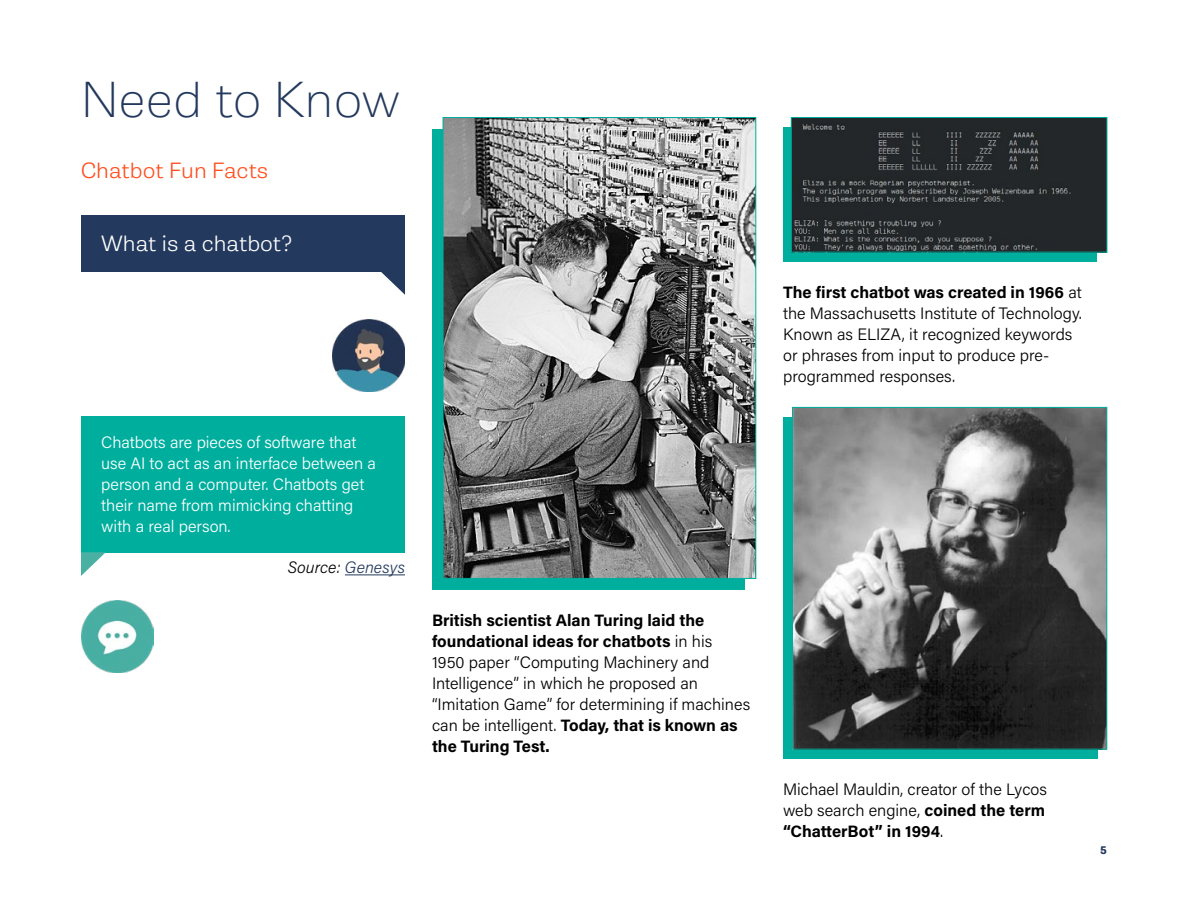
<style>
.page{position:relative;width:1188px;height:918px;background:#fff}
.page>*{position:absolute;margin:0;border:0;box-sizing:border-box;transform-origin:0 0}
.t1{font:100 48px "Gira Sans";color:#23395d}
.t2{font:300 21px "Gira Sans";color:#ff4f1f}
.t3{font:300 21px "Gira Sans";color:#fff}
.t4{font:300 16.5px/21px "Acumin Pro";color:#000}
.t5{font:300 16.5px/21px "Acumin Pro";color:#fff}
.t6{font:italic 300 16.5px "Acumin Pro";color:#000}
.t7{font:700 10.5px "Gira Sans";color:#23395d}
.s1{color:#23395d}
.s2{font-weight:700}
</style>
<div class="page">
<div style="left:783px;top:417px;width:314px;height:342px;background:#00ae9e"></div>
<img style="left:794px;top:409px;width:311px;height:338px">
<div style="left:792px;top:407px;width:315px;height:342px;border:1px solid #00ae9e"></div>
<div style="left:783px;top:128px;width:314px;height:134px;background:#00ae9e"></div>
<img style="left:793px;top:119px;width:312px;height:131px">
<div style="left:791px;top:117px;width:316px;height:135px;border:1px solid #00ae9e"></div>
<div style="left:432px;top:129px;width:313px;height:460px;background:#00ae9e"></div>
<img style="left:445px;top:119px;width:309px;height:458px">
<div style="left:443px;top:117px;width:313px;height:462px;border:1px solid #00ae9e"></div>
<div style="left:81px;top:215px;width:324px;height:56px;background:#23395d"></div>
<svg style="left:380px;top:271px;width:25px;height:24px"></svg>
<div style="left:81px;top:416px;width:324px;height:136px;background:#00ae9e"></div>
<svg style="left:81px;top:552px;width:25px;height:24px"></svg>
<img style="left:81px;top:600px;width:72px;height:73px">
<img style="left:333px;top:319px;width:72px;height:73px">
<hr style="left:345px;top:574px;width:60px;height:1px;background:#23395d">
<h1 class="t1" style="left:81px;top:69px;width:320px">Need to Know</h1>
<p class="t2" style="left:81px;top:157px;width:189px">Chatbot Fun Facts</p>
<p class="t3" style="left:101px;top:230px;width:193px">What is a chatbot?</p>
<p class="t5" style="left:101px;top:431px;width:276px">Chatbots are pieces of software that use AI to act as an interface between a person and a computer. Chatbots get their name from mimicking chatting with a real person.</p>
<p class="t6" style="left:288px;top:555px;width:119px">Source: <span class="s1">Genesys</span></p>
<p class="t4" style="left:432px;top:609px;width:320px"><span class="s2">British scientist Alan Turing laid the foundational ideas for chatbots</span> in his<br>1950 paper “Computing Machinery and Intelligence” in which he proposed an “Imitation Game” for determining if machines can be intelligent. <span class="s2">Today, that is known as the Turing Test.</span></p>
<p class="t4" style="left:783px;top:281px;width:300px"><span class="s2">The first chatbot was created in 1966</span> at the Massachusetts Institute of Technology.<br>Known as ELIZA, it recognized keywords or phrases from input to produce pre&shy;programmed responses.</p>
<p class="t4" style="left:783px;top:778px;width:266px">Michael Mauldin, creator of the Lycos web search engine, <span class="s2">coined the term “ChatterBot” in 1994</span>.</p>
<p class="t7" style="left:1100px;top:843px;width:8px">5</p>
</div>
